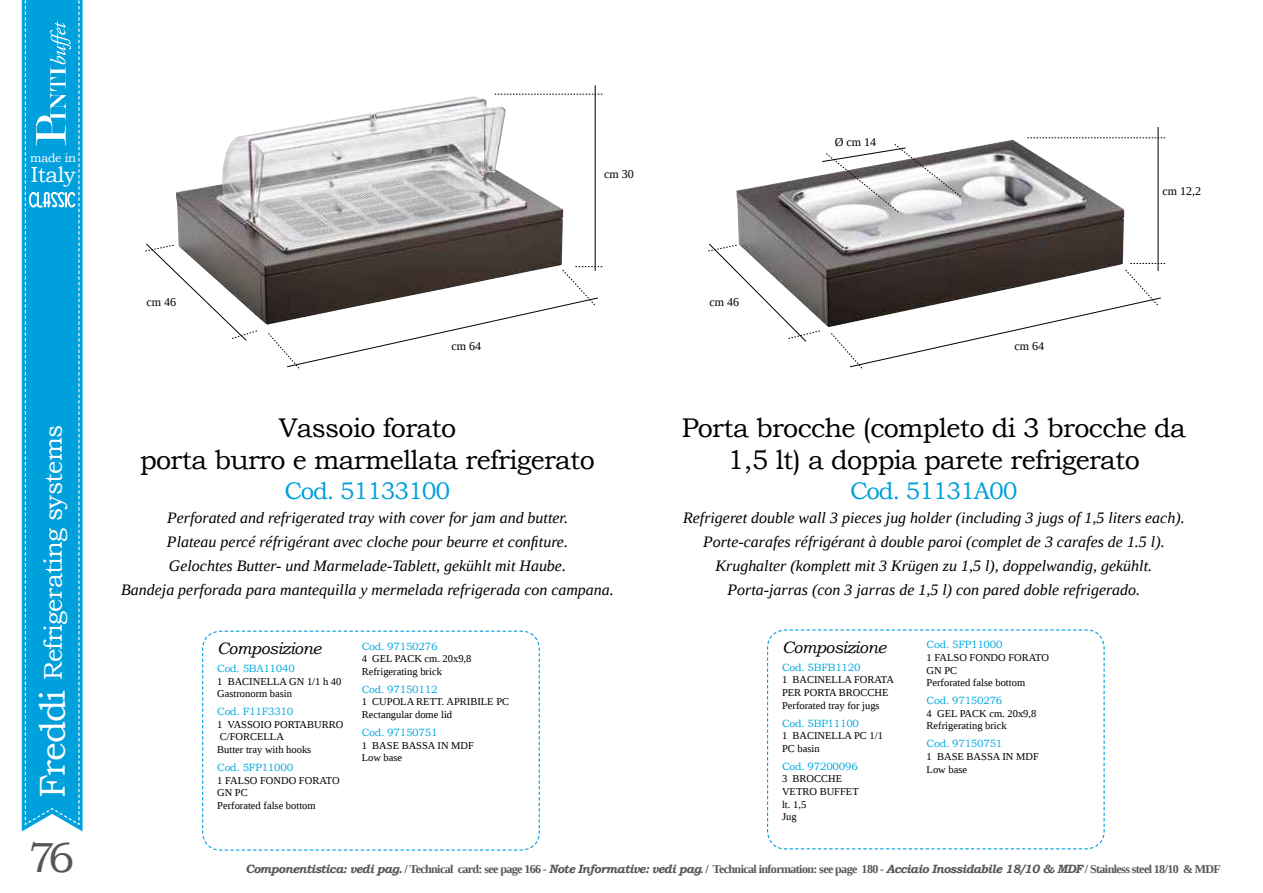
<style>
.page{position:relative;width:1263px;height:893px;background:#fff}
.page>*{position:absolute;margin:0;border:0;box-sizing:border-box;transform-origin:0 0}
.t1{font:42px "Bookman Old Style";color:#575756}
.t2{font:27px/32.4px "Bookman Old Style";letter-spacing:-.025em;color:#000;text-align:center}
.t3{font:25.5px "Bookman Old Style";letter-spacing:-.025em;color:#fff}
.t4{font:24px "Bookman Old Style";letter-spacing:-.05em;color:#00a0dc}
.t5{font:21.9px "Bookman Old Style";letter-spacing:-.025em;color:#fff}
.t6{font:italic 16.5px "Bookman Old Style";letter-spacing:-.025em;color:#000}
.t7{font:italic 15.9px/24px "Liberation Serif";color:#000;text-align:center}
.t8{font:12.15px "Bookman Old Style";letter-spacing:-.025em;color:#fff}
.t9{font:700 12px "Liberation Serif";letter-spacing:-.05em;color:#575756}
.t10{font:12px "Liberation Serif";color:#000}
.t11{font:10.5px/12.6px "Liberation Serif";color:#000}
.t12{font:10.5px "Bookman Old Style";letter-spacing:-.025em;color:#00a9e0}
.s1{font-size:36px}
.s2{font-family:"Bookman Old Style";font-style:italic}
.s3{font-style:italic}
</style>
<div class="page">
<svg style="left:22px;top:0;width:61px;height:831px;background:#23ace0"></svg>
<svg style="left:24px;top:0;width:56px;height:826px"></svg>
<svg style="left:25px;top:0;width:55px;height:824px;background:#24ade0"></svg>
<img style="left:176px;top:97px;width:388px;height:228px">
<img style="left:736px;top:140px;width:388px;height:187px">
<svg style="left:145px;top:243px;width:113px;height:98px"></svg>
<hr style="left:595px;top:85px;width:1px;height:186px;background:#000">
<svg style="left:495px;top:94px;width:107px;height:1px"></svg>
<svg style="left:267px;top:266px;width:335px;height:103px"></svg>
<svg style="left:202px;top:630px;width:338px;height:221px"></svg>
<svg style="left:767px;top:629px;width:338px;height:221px"></svg>
<svg style="left:708px;top:243px;width:113px;height:99px"></svg>
<hr style="left:1158px;top:127px;width:1px;height:144px;background:#000">
<svg style="left:1027px;top:137px;width:138px;height:1px"></svg>
<svg style="left:830px;top:263px;width:335px;height:106px"></svg>
<svg style="left:821px;top:143px;width:141px;height:70px"></svg>
<p class="t8" style="left:30px;top:150px;width:48px">made in</p>
<h3 class="t5" style="left:31px;top:160px;width:46px">Italy</h3>
<h3 class="t3" style="left:36px;top:798px;width:375px;rotate:-90deg"><span class="s1">Freddi</span> Refrigerating systems</h3>
<h1 class="t1" style="left:29px;top:830px;width:47px">76</h1>
<p class="t10" style="left:147px;top:294px;width:31px">cm 46</p>
<p class="t10" style="left:451px;top:338px;width:31px">cm 64</p>
<p class="t10" style="left:604px;top:166px;width:31px">cm 30</p>
<h2 class="t2" style="left:140px;top:411px;width:456px">Vassoio forato<br>porta burro e marmellata refrigerato</h2>
<h3 class="t4" style="left:284px;top:475px;width:168px">Cod. 51133100</h3>
<p class="t7" style="left:121px;top:506px;width:494px">Perforated and refrigerated tray with cover for jam and butter.<br>Plateau percé réfrigérant avec cloche pour beurre et confiture.<br>Gelochtes Butter- und Marmelade-Tablett, gekühlt mit Haube.<br>Bandeja perforada para mantequilla y mermelada refrigerada con campana.</p>
<p class="t6" style="left:217px;top:637px;width:106px">Composizione</p>
<p class="t12" style="left:217px;top:661px;width:79px">Cod. 5BA11040</p>
<p class="t11" style="left:217px;top:675px;width:126px">1 BACINELLA GN 1/1 h 40<br>Gastronorm basin</p>
<p class="t12" style="left:217px;top:705px;width:78px">Cod. F11F3310</p>
<p class="t11" style="left:217px;top:718px;width:128px">1 VASSOIO PORTABURRO<br>C/FORCELLA<br>Butter tray with hooks</p>
<p class="t12" style="left:217px;top:760px;width:78px">Cod. 5FP11000</p>
<p class="t11" style="left:217px;top:774px;width:124px">1 FALSO FONDO FORATO<br>GN PC<br>Perforated false bottom</p>
<p class="t12" style="left:362px;top:639px;width:77px">Cod. 97150276</p>
<p class="t11" style="left:362px;top:652px;width:111px">4 GEL PACK cm. 20x9,8<br>Refrigerating brick</p>
<p class="t12" style="left:362px;top:682px;width:77px">Cod. 97150112</p>
<p class="t11" style="left:362px;top:696px;width:149px">1 CUPOLA RETT. APRIBILE PC<br>Rectangular dome lid</p>
<p class="t12" style="left:362px;top:726px;width:77px">Cod. 97150751</p>
<p class="t11" style="left:362px;top:739px;width:114px">1 BASE BASSA IN MDF<br>Low base</p>
<p class="t10" style="left:709px;top:294px;width:31px">cm 46</p>
<p class="t10" style="left:835px;top:135px;width:43px">Ø cm 14</p>
<p class="t10" style="left:1014px;top:338px;width:31px">cm 64</p>
<p class="t10" style="left:1162px;top:183px;width:40px">cm 12,2</p>
<h2 class="t2" style="left:682px;top:411px;width:506px">Porta brocche (completo di 3 brocche da<br>1,5 lt) a doppia parete refrigerato</h2>
<h3 class="t4" style="left:850px;top:475px;width:169px">Cod. 51131A00</h3>
<p class="t7" style="left:683px;top:506px;width:503px">Refrigeret double wall 3 pieces jug holder (including 3 jugs of 1,5 liters each).<br>Porte-carafes réfrigérant à double paroi (complet de 3 carafes de 1.5 l).<br>Krughalter (komplett mit 3 Krügen zu 1,5 l), doppelwandig, gekühlt.<br>Porta-jarras (con 3 jarras de 1,5 l) con pared doble refrigerado.</p>
<p class="t6" style="left:782px;top:636px;width:106px">Composizione</p>
<p class="t12" style="left:782px;top:660px;width:80px">Cod. 5BFB1120</p>
<p class="t11" style="left:782px;top:673px;width:114px">1 BACINELLA FORATA<br>PER PORTA BROCCHE<br>Perforated tray for jugs</p>
<p class="t12" style="left:782px;top:716px;width:79px">Cod. 5BP11100</p>
<p class="t11" style="left:782px;top:729px;width:102px">1 BACINELLA PC 1/1<br>PC basin</p>
<p class="t12" style="left:782px;top:759px;width:77px">Cod. 97200096</p>
<p class="t11" style="left:782px;top:772px;width:78px">3 BROCCHE<br>VETRO BUFFET lt. 1,5<br>Jug</p>
<p class="t12" style="left:927px;top:638px;width:78px">Cod. 5FP11000</p>
<p class="t11" style="left:927px;top:651px;width:124px">1 FALSO FONDO FORATO<br>GN PC<br>Perforated false bottom</p>
<p class="t12" style="left:927px;top:694px;width:77px">Cod. 97150276</p>
<p class="t11" style="left:927px;top:707px;width:111px">4 GEL PACK cm. 20x9,8<br>Refrigerating brick</p>
<p class="t12" style="left:927px;top:737px;width:77px">Cod. 97150751</p>
<p class="t11" style="left:927px;top:750px;width:114px">1 BASE BASSA IN MDF<br>Low base</p>
<p class="t9" style="left:246px;top:861px;width:977px"><span class="s2">Componentistica: vedi pag.</span> / Technical card: see page 166 - <span class="s2">Note Informative: vedi pag</span><span class="s3">.</span> / Technical information: see page 180 - <span class="s2">Acciaio Inossidabile 18/10 &amp; MDF</span> / Stainless steel 18/10 &amp; MDF</p>
</div>
